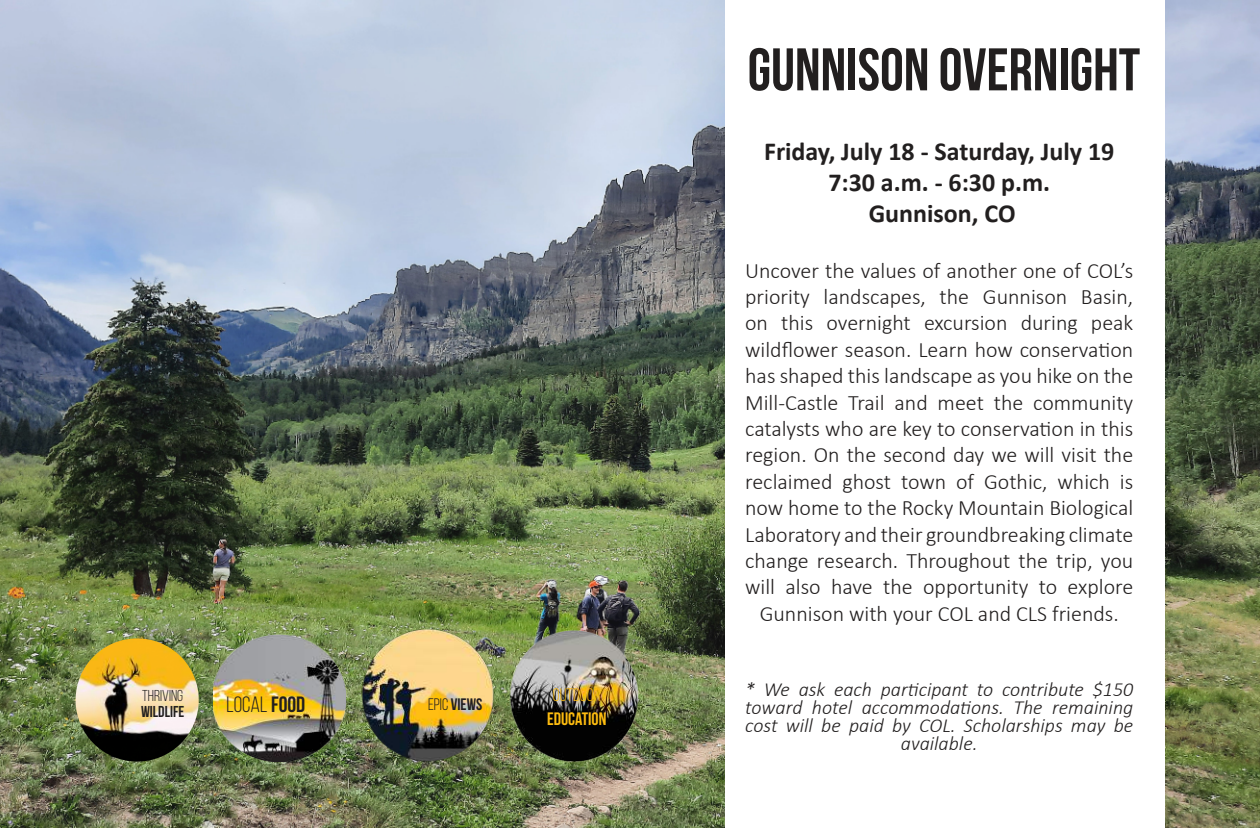
<style>
.page{position:relative;width:1260px;height:828px;background:#fff}
.page>*{position:absolute;margin:0;border:0;box-sizing:border-box;transform-origin:0 0}
.t1{font:700 60px "Bebas Neue";color:#221f1f}
.t2{font:700 26px/31.2px "Calibri";color:#221f1f;text-align:center}
.t3{font:22.2px "Bebas Neue";color:#221f1f}
.t4{font:300 22px/26.4px "Calibri";color:#221f1f;text-align:center}
.t5{font:italic 300 20px/18px "Calibri";color:#221f1f;text-align:center}
.t6{font:700 18px "Bebas Neue";color:#fdbc10}
.t7{font:18px "Bebas Neue";color:#fdbc10}
.t8{font:700 16.6px "Bebas Neue";color:#221f1f}
.t9{font:15.8px "Bebas Neue";color:#221f1f}
.t10{font:700 15.8px "Bebas Neue";color:#221f1f}
.s1{font-weight:700}
.s2{font-weight:400}
</style>
<div class="page">
<img style="left:0;top:0;width:1260px;height:828px">
<div style="left:725px;top:0;width:439px;height:828px;background:#fff"></div>
<img style="left:73px;top:638px;width:129px;height:127px">
<img style="left:356px;top:627px;width:153px;height:135px">
<img style="left:505px;top:629px;width:153px;height:138px">
<img style="left:213px;top:634px;width:132px;height:128px">
<p class="t9" style="left:142px;top:686px;width:42px">THRIVING</p>
<p class="t10" style="left:141px;top:703px;width:45px">WILDLIFE</p>
<p class="t3" style="left:226px;top:692px;width:80px">LOCAL <span class="s1">FOOD</span></p>
<p class="t8" style="left:428px;top:694px;width:56px"><span class="s2">EPIC</span> VIEWS</p>
<p class="t7" style="left:553px;top:684px;width:49px">OUTDOOR</p>
<p class="t6" style="left:547px;top:708px;width:61px">EDUCATION</p>
<h1 class="t1" style="left:748px;top:35px;width:394px">GUNNISON OVERNIGHT</h1>
<p class="t2" style="left:764px;top:137px;width:352px">Friday, July 18 - Saturday, July 19<br>7:30 a.m. - 6:30 p.m.<br>Gunnison, CO</p>
<p class="t4" style="left:745px;top:257px;width:390px">Uncover the values of another one of COL’s priority landscapes, the Gunnison Basin, on this overnight excursion during peak wildflower season. Learn how conservation has shaped this landscape as you hike on the Mill-Castle Trail and meet the community catalysts who are key to conservation in this region. On the second day we will visit the reclaimed ghost town of Gothic, which is now home to the Rocky Mountain Biological Laboratory and their groundbreaking climate change research. Throughout the trip, you will also have the opportunity to explore Gunnison with your COL and CLS friends.</p>
<p class="t5" style="left:745px;top:680px;width:390px">* We ask each participant to contribute $150 toward hotel accommodations. The remaining cost will be paid by COL. Scholarships may be available.</p>
</div>
